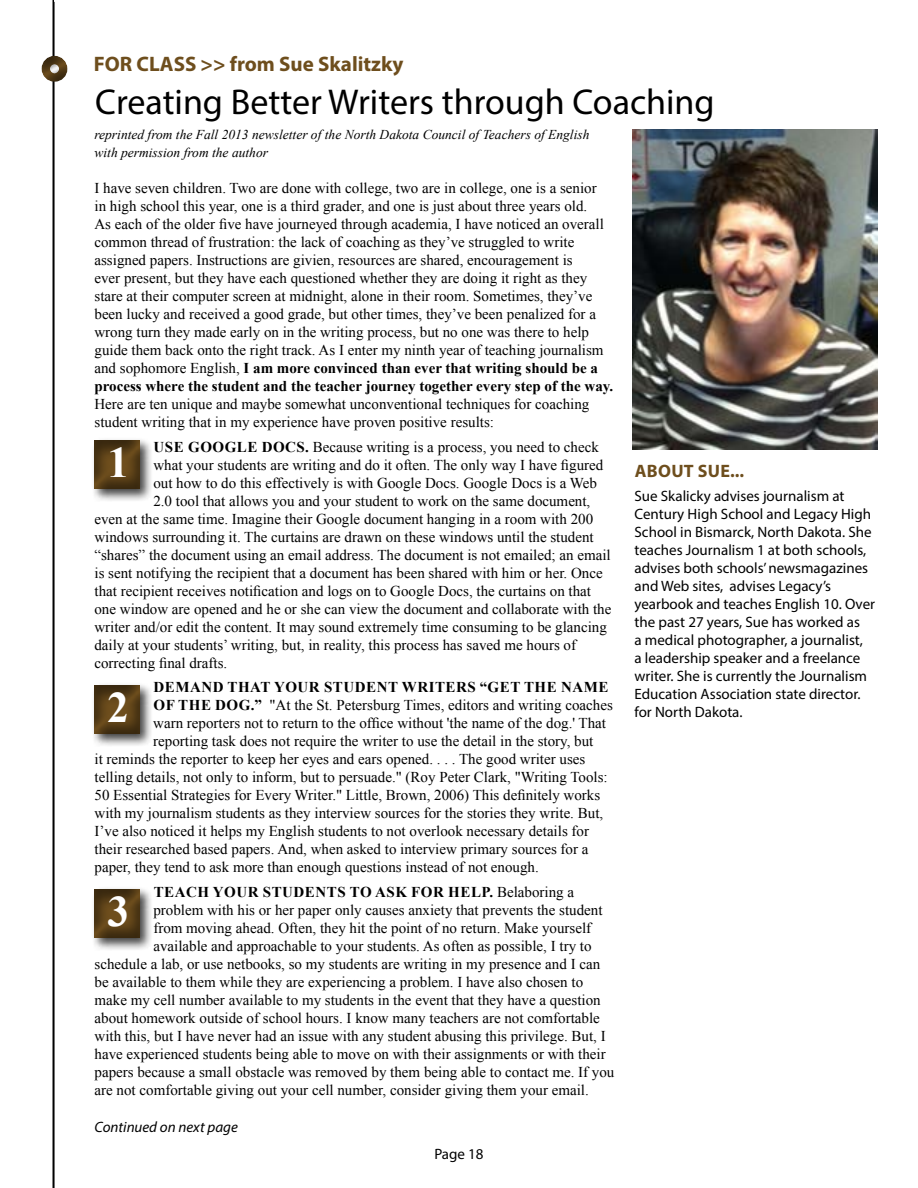
<style>
.page{position:relative;width:918px;height:1188px;background:#fff}
.page>*{position:absolute;margin:0;border:0;box-sizing:border-box;transform-origin:0 0}
.t1{font:700 43.5px "Times New Roman";color:#fff}
.t2{font:36px "Myriad Pro";color:#000}
.t3{font:700 21px "Myriad Pro";color:#6e4e1d}
.t4{font:700 18px "Myriad Pro";color:#6e4e1d}
.t5{font:15px/18px "Times New Roman";color:#000}
.t6{font:15px/18px "Myriad Pro";color:#000}
.t7{font:700 15px "Times New Roman";letter-spacing:.035em;color:#000}
.t8{font:italic 15px "Myriad Pro";color:#000}
.t9{font:italic 13.5px/18px "Times New Roman";color:#000}
.s1{font-weight:700}
</style>
<div class="page">
<hr style="left:53px;top:0;width:1px;height:1188px;background:#000">
<hr style="left:53px;top:2px;width:2px;height:1186px;background:#000">
<div style="left:29px;top:43px;width:52px;height:39px;background:#000;opacity:.5"></div>
<img style="left:632px;top:130px;width:246px;height:320px">
<div style="left:91px;top:437px;width:62px;height:65px;background:#000;opacity:.75"></div>
<div style="left:80px;top:428px;width:73px;height:62px;background:#000;opacity:.5"></div>
<div style="left:91px;top:682px;width:62px;height:65px;background:#000;opacity:.75"></div>
<div style="left:80px;top:673px;width:73px;height:62px;background:#000;opacity:.5"></div>
<div style="left:91px;top:886px;width:62px;height:65px;background:#000;opacity:.75"></div>
<div style="left:80px;top:878px;width:73px;height:61px;background:#000;opacity:.5"></div>
<p class="t3" style="left:94px;top:50px;width:311px">FOR CLASS &gt;&gt; from Sue Skalitzky</p>
<p class="t2" style="left:95px;top:80px;width:621px">Creating Better Writers through Coaching</p>
<p class="t9" style="left:94px;top:125px;width:496px">reprinted from the Fall 2013 newsletter of the North Dakota Council of Teachers of English with permission from the author</p>
<p class="t5" style="left:94px;top:178px;width:520px">I have seven children. Two are done with college, two are in college, one is a senior<br>in high school this year, one is a third grader, and one is just about three years old.<br>As each of the older five have journeyed through academia, I have noticed an overall common thread of frustration: the lack of coaching as they’ve struggled to write assigned papers. Instructions are givien, resources are shared, encouragement is<br>ever present, but they have each questioned whether they are doing it right as they stare at their computer screen at midnight, alone in their room. Sometimes, they’ve been lucky and received a good grade, but other times, they’ve been penalized for a wrong turn they made early on in the writing process, but no one was there to help guide them back onto the right track. As I enter my ninth year of teaching journalism and sophomore English, <span class="s1">I am more convinced than ever that writing should be a process where the student and the teacher journey together every step of the way.<br></span>Here are ten unique and maybe somewhat unconventional techniques for coaching student writing that in my experience have proven positive results:</p>
<p class="t7" style="left:154px;top:436px;width:59px">Use Google</p>
<p class="t7" style="left:262px;top:436px;width:23px">Docs</p>
<p class="t5" style="left:305px;top:437px;width:295px"><span class="s1">.</span> Because writing is a process, you need to check</p>
<p class="t5" style="left:153px;top:455px;width:452px">what your students are writing and do it often. The only way I have figured</p>
<p class="t5" style="left:153px;top:473px;width:445px">out how to do this effectively is with Google Docs. Google Docs is a Web</p>
<p class="t5" style="left:153px;top:491px;width:439px">2.0 tool that allows you and your student to work on the same document,</p>
<p class="t5" style="left:94px;top:509px;width:500px">even at the same time. Imagine their Google document hanging in a room with 200</p>
<p class="t5" style="left:94px;top:527px;width:501px">windows surrounding it. The curtains are drawn on these windows until the student</p>
<p class="t5" style="left:94px;top:545px;width:518px">“shares” the document using an email address. The document is not emailed; an email</p>
<p class="t5" style="left:94px;top:563px;width:510px">is sent notifying the recipient that a document has been shared with him or her. Once</p>
<p class="t5" style="left:94px;top:581px;width:498px">that recipient receives notification and logs on to Google Docs, the curtains on that</p>
<p class="t5" style="left:94px;top:599px;width:518px">one window are opened and he or she can view the document and collaborate with the</p>
<p class="t5" style="left:94px;top:617px;width:514px">writer and/or edit the content. It may sound extremely time consuming to be glancing</p>
<p class="t5" style="left:94px;top:635px;width:483px">daily at your students’ writing, but, in reality, this process has saved me hours of</p>
<p class="t5" style="left:94px;top:653px;width:134px">correcting final drafts.</p>
<p class="t7" style="left:153px;top:677px;width:25px">Dema</p>
<p class="t7" style="left:201px;top:677px;width:38px">nd that</p>
<p class="t7" style="left:274px;top:677px;width:24px">your</p>
<p class="t7" style="left:324px;top:677px;width:12px">stude</p>
<p class="t7" style="left:377px;top:677px;width:37px">nt writers</p>
<p class="t7" style="left:480px;top:677px;width:56px">“Get the</p>
<p class="t7" style="left:561px;top:677px;width:13px">Name</p>
<p class="t7" style="left:153px;top:695px;width:37px">o f the</p>
<p class="t5" style="left:215px;top:696px;width:399px"><span class="s1">Dog .”</span> "At the St. Petersburg Times, editors and writing coaches</p>
<p class="t5" style="left:153px;top:714px;width:454px">warn reporters not to return to the office without 'the name of the dog.' That</p>
<p class="t5" style="left:153px;top:732px;width:442px">reporting task does not require the writer to use the detail in the story, but</p>
<p class="t5" style="left:95px;top:750px;width:492px">it reminds the reporter to keep her eyes and ears opened. . . . The good writer uses</p>
<p class="t5" style="left:95px;top:768px;width:515px">telling details, not only to inform, but to persuade." (Roy Peter Clark, "Writing Tools:</p>
<p class="t5" style="left:95px;top:786px;width:507px">50 Essential Strategies for Every Writer." Little, Brown, 2006) This definitely works</p>
<p class="t5" style="left:95px;top:804px;width:510px">with my journalism students as they interview sources for the stories they write. But,</p>
<p class="t5" style="left:95px;top:822px;width:496px">I’ve also noticed it helps my English students to not overlook necessary details for</p>
<p class="t5" style="left:95px;top:840px;width:496px">their researched based papers. And, when asked to interview primary sources for a</p>
<p class="t5" style="left:95px;top:858px;width:446px">paper, they tend to ask more than enough questions instead of not enough.</p>
<p class="t7" style="left:154px;top:881px;width:23px">Teach</p>
<p class="t7" style="left:213px;top:881px;width:24px">your</p>
<p class="t7" style="left:263px;top:881px;width:12px">stude</p>
<p class="t7" style="left:316px;top:881px;width:145px">nts to ask for help</p>
<p class="t5" style="left:490px;top:883px;width:86px"><span class="s1">.</span> Belaboring a</p>
<p class="t5" style="left:153px;top:901px;width:451px">problem with his or her paper only causes anxiety that prevents the student</p>
<p class="t5" style="left:153px;top:919px;width:439px">from moving ahead. Often, they hit the point of no return. Make yourself</p>
<p class="t5" style="left:153px;top:937px;width:440px">available and approachable to your students. As often as possible, I try to</p>
<p class="t5" style="left:95px;top:955px;width:507px">schedule a lab, or use netbooks, so my students are writing in my presence and I can</p>
<p class="t5" style="left:95px;top:973px;width:490px">be available to them while they are experiencing a problem. I have also chosen to</p>
<p class="t5" style="left:95px;top:991px;width:508px">make my cell number available to my students in the event that they have a question</p>
<p class="t5" style="left:95px;top:1009px;width:507px">about homework outside of school hours. I know many teachers are not comfortable</p>
<p class="t5" style="left:95px;top:1027px;width:513px">with this, but I have never had an issue with any student abusing this privilege. But, I</p>
<p class="t5" style="left:95px;top:1045px;width:513px">have experienced students being able to move on with their assignments or with their</p>
<p class="t5" style="left:95px;top:1063px;width:521px">papers because a small obstacle was removed by them being able to contact me. If you</p>
<p class="t5" style="left:95px;top:1081px;width:496px">are not comfortable giving out your cell number, consider giving them your email.</p>
<p class="t1" style="left:107px;top:431px;width:23px">1</p>
<p class="t1" style="left:107px;top:676px;width:23px">2</p>
<p class="t1" style="left:107px;top:880px;width:23px">3</p>
<p class="t8" style="left:94px;top:1117px;width:145px">Continued on next page</p>
<p class="t6" style="left:434px;top:1144px;width:51px">Page 18</p>
<p class="t4" style="left:635px;top:459px;width:25px">About</p>
<p class="t4" style="left:698px;top:459px;width:48px">Sue...</p>
<p class="t6" style="left:634px;top:487px;width:242px">Sue Skalicky advises journalism at Century High School and Legacy High School in Bismarck, North Dakota. She teaches Journalism 1 at both schools, advises both schools’ newsmagazines and Web sites, advises Legacy’s yearbook and teaches English 10. Over the past 27 years, Sue has worked as<br>a medical photographer, a journalist,<br>a leadership speaker and a freelance writer. She is currently the Journalism Education Association state director. for North Dakota.</p>
</div>
